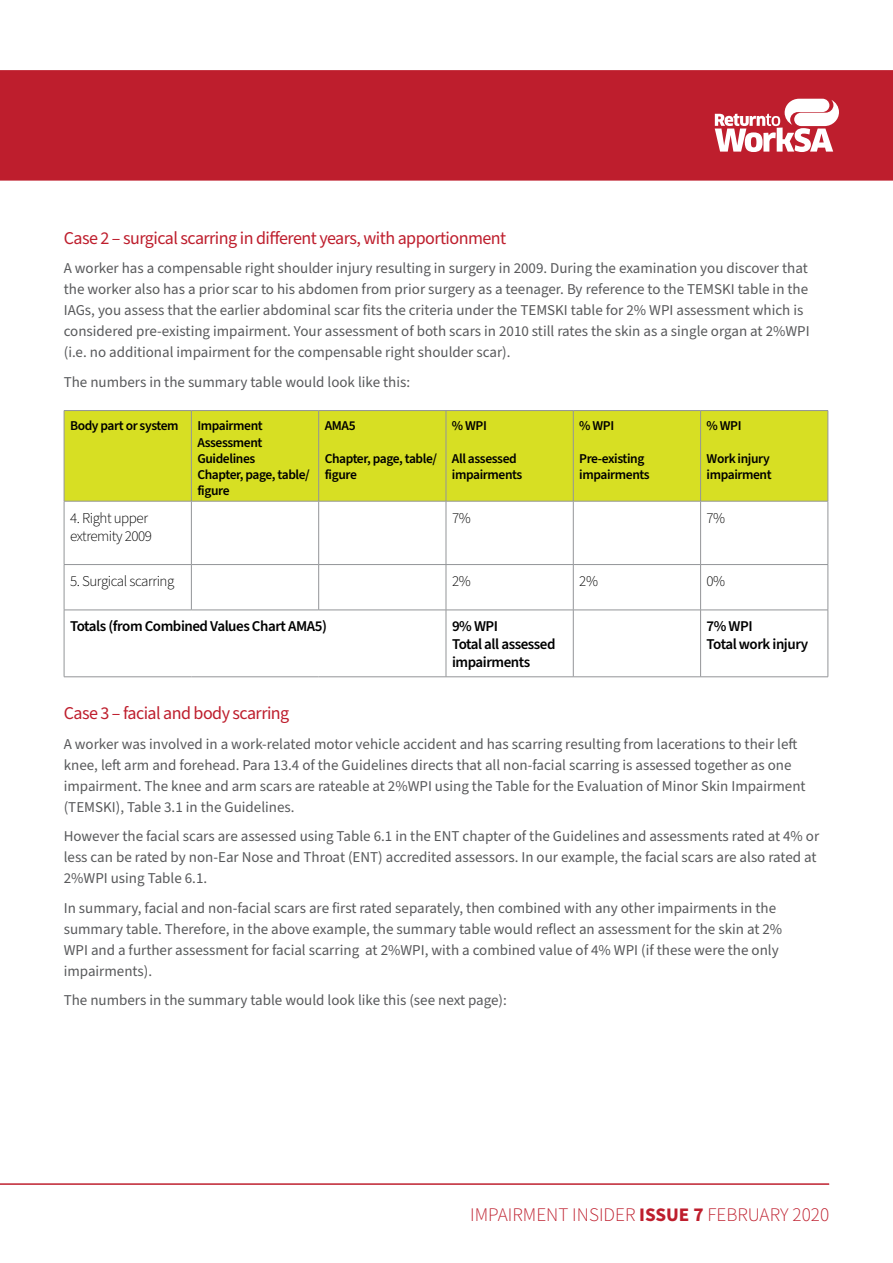
<style>
.page{position:relative;width:893px;height:1263px;background:#fff}
.page>*{position:absolute;margin:0;border:0;box-sizing:border-box;transform-origin:0 0}
.t1{font:300 19.2px "Source Sans Pro";color:#be1e2d}
.t2{font:18px "Source Sans Pro";letter-spacing:-.03em;color:#be1e2d}
.t3{font:15px/21px "Source Sans Pro";color:#58595b}
.t4{font:600 15px/18px "Source Sans Pro";letter-spacing:-.03em;color:#000}
.t5{font:300 15px/18px "Source Sans Pro";letter-spacing:-.03em;color:#000}
.t6{font:600 13.5px/16.2px "Source Sans Pro";letter-spacing:-.03em;color:#000}
.s1{font-weight:700}
</style>
<div class="page">
<div style="left:0;top:70px;width:893px;height:111px;background:#be1e2d"></div>
<svg style="left:715px;top:99px;width:124px;height:53px"></svg>
<hr style="left:0;top:1184px;width:829px;height:1px;background:#be1e2d">
<div style="left:65px;top:411px;width:763px;height:90px;background:#d7df23"></div>
<hr style="left:64px;top:410px;width:127px;height:1px;background:#939598">
<hr style="left:64px;top:411px;width:1px;height:90px;background:#939598">
<hr style="left:191px;top:410px;width:128px;height:1px;background:#939598">
<hr style="left:191px;top:411px;width:1px;height:90px;background:#939598">
<hr style="left:319px;top:410px;width:127px;height:1px;background:#939598">
<hr style="left:318px;top:411px;width:1px;height:90px;background:#939598">
<hr style="left:446px;top:410px;width:127px;height:1px;background:#939598">
<hr style="left:446px;top:411px;width:1px;height:90px;background:#939598">
<hr style="left:573px;top:410px;width:128px;height:1px;background:#939598">
<hr style="left:573px;top:411px;width:1px;height:90px;background:#939598">
<hr style="left:701px;top:410px;width:127px;height:1px;background:#939598">
<hr style="left:700px;top:411px;width:1px;height:90px;background:#939598">
<hr style="left:828px;top:411px;width:1px;height:90px;background:#939598">
<hr style="left:64px;top:501px;width:127px;height:1px;background:#939598">
<hr style="left:64px;top:501px;width:1px;height:63px;background:#939598">
<hr style="left:191px;top:501px;width:128px;height:1px;background:#939598">
<hr style="left:191px;top:501px;width:1px;height:63px;background:#939598">
<hr style="left:319px;top:501px;width:127px;height:1px;background:#939598">
<hr style="left:318px;top:501px;width:1px;height:63px;background:#939598">
<hr style="left:446px;top:501px;width:127px;height:1px;background:#939598">
<hr style="left:446px;top:501px;width:1px;height:63px;background:#939598">
<hr style="left:573px;top:501px;width:128px;height:1px;background:#939598">
<hr style="left:573px;top:501px;width:1px;height:63px;background:#939598">
<hr style="left:701px;top:501px;width:127px;height:1px;background:#939598">
<hr style="left:700px;top:501px;width:1px;height:63px;background:#939598">
<hr style="left:828px;top:501px;width:1px;height:63px;background:#939598">
<hr style="left:64px;top:564px;width:127px;height:1px;background:#939598">
<hr style="left:64px;top:565px;width:1px;height:45px;background:#939598">
<hr style="left:191px;top:564px;width:128px;height:1px;background:#939598">
<hr style="left:191px;top:565px;width:1px;height:45px;background:#939598">
<hr style="left:319px;top:564px;width:127px;height:1px;background:#939598">
<hr style="left:318px;top:565px;width:1px;height:45px;background:#939598">
<hr style="left:446px;top:564px;width:127px;height:1px;background:#939598">
<hr style="left:446px;top:565px;width:1px;height:45px;background:#939598">
<hr style="left:573px;top:564px;width:128px;height:1px;background:#939598">
<hr style="left:573px;top:565px;width:1px;height:45px;background:#939598">
<hr style="left:701px;top:564px;width:127px;height:1px;background:#939598">
<hr style="left:700px;top:565px;width:1px;height:45px;background:#939598">
<hr style="left:828px;top:565px;width:1px;height:45px;background:#939598">
<hr style="left:64px;top:610px;width:127px;height:1px;background:#939598">
<hr style="left:64px;top:610px;width:1px;height:67px;background:#939598">
<hr style="left:191px;top:610px;width:128px;height:1px;background:#939598">
<hr style="left:319px;top:610px;width:127px;height:1px;background:#939598">
<hr style="left:446px;top:610px;width:127px;height:1px;background:#939598">
<hr style="left:446px;top:610px;width:1px;height:67px;background:#939598">
<hr style="left:573px;top:610px;width:128px;height:1px;background:#939598">
<hr style="left:573px;top:610px;width:1px;height:67px;background:#939598">
<hr style="left:701px;top:610px;width:127px;height:1px;background:#939598">
<hr style="left:700px;top:610px;width:1px;height:67px;background:#939598">
<hr style="left:828px;top:610px;width:1px;height:67px;background:#939598">
<hr style="left:64px;top:676px;width:127px;height:1px;background:#939598">
<hr style="left:191px;top:676px;width:128px;height:1px;background:#939598">
<hr style="left:319px;top:676px;width:127px;height:1px;background:#939598">
<hr style="left:446px;top:676px;width:127px;height:1px;background:#939598">
<hr style="left:573px;top:676px;width:128px;height:1px;background:#939598">
<hr style="left:701px;top:676px;width:127px;height:1px;background:#939598">
<p class="t2" style="left:64px;top:226px;width:444px">Case 2 – surgical scarring in different years, with apportionment</p>
<p class="t3" style="left:64px;top:258px;width:747px">A worker has a compensable right shoulder injury resulting in surgery in 2009. During the examination you discover that the worker also has a prior scar to his abdomen from prior surgery as a teenager. By reference to the TEMSKI table in the IAGs, you assess that the earlier abdominal scar fits the criteria under the TEMSKI table for 2% WPI assessment which is considered pre-existing impairment. Your assessment of both scars in 2010 still rates the skin as a single organ at 2%WPI (i.e. no additional impairment for the compensable right shoulder scar).</p>
<p class="t3" style="left:64px;top:372px;width:348px">The numbers in the summary table would look like this:</p>
<p class="t6" style="left:70px;top:418px;width:110px">Body part or system</p>
<p class="t6" style="left:197px;top:418px;width:114px">Impairment<br>Assessment<br>Guidelines<br>Chapter, page, table/ figure</p>
<p class="t6" style="left:325px;top:418px;width:32px">AMA5</p>
<p class="t6" style="left:452px;top:418px;width:36px">% WPI</p>
<p class="t6" style="left:452px;top:451px;width:72px">All assessed impairments</p>
<p class="t6" style="left:579px;top:418px;width:36px">% WPI</p>
<p class="t6" style="left:579px;top:451px;width:72px">Pre-existing impairments</p>
<p class="t6" style="left:707px;top:418px;width:36px">% WPI</p>
<p class="t6" style="left:707px;top:451px;width:67px">Work injury impairment</p>
<p class="t6" style="left:325px;top:451px;width:114px">Chapter, page, table/ figure</p>
<p class="t5" style="left:70px;top:509px;width:83px">4. Right upper extremity 2009</p>
<p class="t5" style="left:452px;top:509px;width:20px">7%</p>
<p class="t5" style="left:707px;top:509px;width:20px">7%</p>
<p class="t5" style="left:70px;top:572px;width:106px">5. Surgical scarring</p>
<p class="t5" style="left:452px;top:572px;width:20px">2%</p>
<p class="t5" style="left:579px;top:572px;width:20px">2%</p>
<p class="t5" style="left:707px;top:572px;width:20px">0%</p>
<p class="t4" style="left:70px;top:618px;width:258px">Totals (from Combined Values Chart AMA5)</p>
<p class="t4" style="left:452px;top:618px;width:105px">9% WPI<br>Total all assessed impairments</p>
<p class="t4" style="left:707px;top:618px;width:103px">7% WPI<br>Total work injury</p>
<p class="t2" style="left:64px;top:701px;width:227px">Case 3 – facial and body scarring</p>
<p class="t3" style="left:64px;top:733px;width:743px">A worker was involved in a work-related motor vehicle accident and has scarring resulting from lacerations to their left knee, left arm and forehead. Para 13.4 of the Guidelines directs that all non-facial scarring is assessed together as one impairment. The knee and arm scars are rateable at 2%WPI using the Table for the Evaluation of Minor Skin Impairment (TEMSKI), Table 3.1 in the Guidelines.</p>
<p class="t3" style="left:64px;top:826px;width:757px">However the facial scars are assessed using Table 6.1 in the ENT chapter of the Guidelines and assessments rated at 4% or less can be rated by non-Ear Nose and Throat (ENT) accredited assessors. In our example, the facial scars are also rated at<br>2%WPI using Table 6.1.</p>
<p class="t3" style="left:64px;top:897px;width:720px">In summary, facial and non-facial scars are first rated separately, then combined with any other impairments in the summary table. Therefore, in the above example, the summary table would reflect an assessment for the skin at 2% WPI and a further assessment for facial scarring at 2%WPI, with a combined value of 4% WPI (if these were the only impairments).</p>
<p class="t3" style="left:64px;top:990px;width:445px">The numbers in the summary table would look like this (see next page):</p>
<p class="t1" style="left:470px;top:1201px;width:361px">IMPAIRMENT INSIDER <span class="s1">ISSUE 7</span> FEBRUARY 2020</p>
</div>
